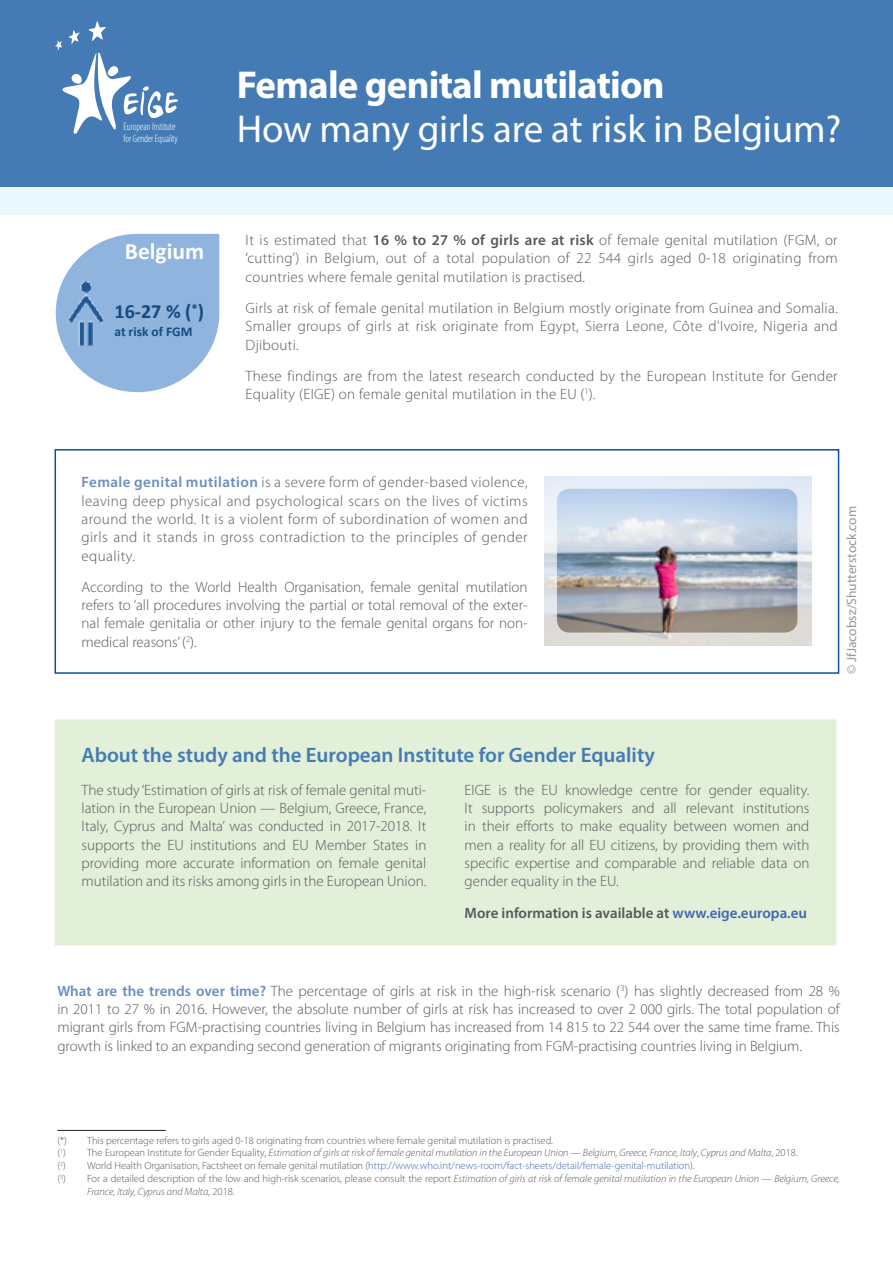
<style>
.page{position:relative;width:893px;height:1263px;background:#fff}
.page>*{position:absolute;margin:0;border:0;box-sizing:border-box;transform-origin:0 0}
.Factsheet_title{font:39px "Myriad Pro";letter-spacing:-.005em;color:#fff}
.Factsheet_title-2{font:700 39px "Myriad Pro";letter-spacing:-.02em;color:#fff}
.t1{font:700 23.55px "Calibri";color:#fff}
.box_title{font:600 21px "Myriad Pro";color:#457bb5}
.t2{font:700 20.1px "Calibri";color:#174a7e}
.body{font:300 15px/18.3px "Myriad Pro";letter-spacing:.02em;color:#57585a;text-align:justify}
.box_body{font:300 15px/18.3px "Myriad Pro";color:#57585a;text-align:justify}
.box_body-2{font:600 15px "Myriad Pro";color:#57585a}
.t3{font:13.5px "Myriad Pro";color:#7a7c7f}
.t4{font:700 13.35px "Calibri";color:#174a7e}
.t5{font:300 condensed 10.8px/12px "Myriad Pro";letter-spacing:-.01em;color:#fff}
.footnotes{font:italic 300 10.5px/12.9px "Myriad Pro";color:#57585a}
.FN{font:italic 300 10.5px "Myriad Pro";color:#57585a}
.footnotes-2{font:300 10.5px "Myriad Pro";color:#4365b0}
.FN-2{font:300 10.5px "Myriad Pro";color:#57585a}
.s1{font-weight:600}
.s2{font-weight:600;color:#6a8ec2}
.s3{color:#4365b0}
.s4{font-style:normal}
.s5{color:#57585a}
</style>
<div class="page">
<div style="left:0;top:0;width:893px;height:187px;background:#457bb5"></div>
<div style="left:0;top:187px;width:893px;height:28px;background:#eaf7fd"></div>
<svg style="left:55px;top:21px;width:123px;height:113px"></svg>
<hr style="left:57px;top:1130px;width:109px;height:1px;background:#231f20">
<div style="left:55px;top:449px;width:784px;height:225px;border:2px solid #0d4da1"></div>
<svg style="left:67px;top:234px;width:152px;height:158px"></svg>
<img style="left:55px;top:273px;width:71px;height:80px">
<div style="left:55px;top:720px;width:781px;height:225px;background:#e2efd9"></div>
<div style="left:55px;top:719px;width:781px;height:226px;border:2px solid #e2efd9"></div>
<img style="left:545px;top:476px;width:266px;height:170px">
<img style="left:557px;top:489px;width:240px;height:143px">
<p class="t5" style="left:124px;top:120px;width:56px">European Institute for Gender Equality</p>
<p class="t1" style="left:125px;top:236px;width:81px">Belgium</p>
<p class="t2" style="left:114px;top:298px;width:91px">16-27 % (<sup>*</sup>)</p>
<p class="t4" style="left:114px;top:323px;width:80px">at risk of FGM</p>
<p class="Factsheet_title-2" style="left:237px;top:59px;width:429px">Female genital mutilation</p>
<p class="Factsheet_title" style="left:237px;top:105px;width:606px">How many girls are at risk in Belgium?</p>
<p class="body" style="left:246px;top:231px;width:594px">It is estimated that <span class="s1">16 % to 27 % of girls are at risk</span> of female genital mutilation (FGM, or ‘cutting’) in Belgium, out of a total population of 22 544 girls aged 0-18 originating from countries where female genital mutilation is practised.</p>
<p class="body" style="left:246px;top:299px;width:594px">Girls at risk of female genital mutilation in Belgium mostly originate from Guinea and Somalia.<br>Smaller groups of girls at risk originate from Egypt, Sierra Leone, Côte d'Ivoire, Nigeria and Djibouti.</p>
<p class="body" style="left:246px;top:367px;width:594px">These findings are from the latest research conducted by the European Institute for Gender<br>Equality (EIGE) on female genital mutilation in the EU (<sup>1</sup>).</p>
<p class="body" style="left:82px;top:473px;width:448px"><span class="s2">Female genital mutilation</span> is a severe form of gender-based violence, leaving deep physical and psychological scars on the lives of victims around the world. It is a violent form of subordination of women and girls and it stands in gross contradiction to the principles of gender equality.</p>
<p class="body" style="left:82px;top:578px;width:448px">According to the World Health Organisation, female genital mutilation refers to ‘all procedures involving the partial or total removal of the exter&shy;nal female genitalia or other injury to the female genital organs for non&shy;medical reasons’ (<sup>2</sup>).</p>
<p class="box_title" style="left:82px;top:742px;width:575px">About the study and the European Institute for Gender Equality</p>
<p class="box_body" style="left:82px;top:781px;width:346px">The study ‘Estimation of girls at risk of female genital muti&shy;lation in the European Union — Belgium, Greece, France, Italy, Cyprus and Malta’ was conducted in 2017-2018. It supports the EU institutions and EU Member States in providing more accurate information on female genital mutilation and its risks among girls in the European Union.</p>
<p class="box_body" style="left:465px;top:781px;width:346px">EIGE is the EU knowledge centre for gender equality.<br>It supports policymakers and all relevant institutions in their efforts to make equality between women and men a reality for all EU citizens, by providing them with specific expertise and comparable and reliable data on gender equality in the EU.</p>
<p class="box_body-2" style="left:465px;top:903px;width:344px">More information is available at <span class="s3">www.eige.europa.eu</span></p>
<p class="t3" style="left:843px;top:674px;width:170px;rotate:-90deg">© JfJacobsz/Shutterstock.com</p>
<p class="body" style="left:57px;top:982px;width:784px"><span class="s2">What are the trends over time?</span> The percentage of girls at risk in the high-risk scenario (<sup>3</sup>) has slightly decreased from 28 % in 2011 to 27 % in 2016. However, the absolute number of girls at risk has increased to over 2 000 girls. The total population of migrant girls from FGM-practising countries living in Belgium has increased from 14 815 to 22 544 over the same time frame. This growth is linked to an expanding second generation of migrants originating from FGM-practising countries living in Belgium.</p>
<p class="FN-2" style="left:57px;top:1134px;width:11px">(*)</p>
<p class="FN-2" style="left:87px;top:1134px;width:467px">This percentage refers to girls aged 0-18 originating from countries where female genital mutilation is practised.</p>
<p class="FN" style="left:57px;top:1147px;width:742px"><span class="s4">(</span><sup>1</sup><span class="s4">) The European Institute for Gender Equality,</span> Estimation of girls at risk of female genital mutilation in the European Union — Belgium, Greece, France, Italy<span class="s4">,</span> Cyprus and Malta<span class="s4">, 2018.</span></p>
<p class="footnotes-2" style="left:57px;top:1160px;width:639px"><span class="s5">(</span><sup>2</sup><span class="s5">) World Health Organisation, Factsheet on female genital mutilation (</span>http://www.who.int/news-room/fact-sheets/detail/female-genital-mutilation<span class="s5">).</span></p>
<p class="footnotes" style="left:87px;top:1172px;width:754px;text-indent:-30px"><span class="s4">(</span><sup>3</sup><span class="s4">) For a detailed description of the low and high-risk scenarios, please consult the report</span> Estimation of girls at risk of female genital mutilation in the European Union — Belgium, Greece,<br>France, Italy, Cyprus and Malta<span class="s4">, 2018.</span></p>
</div>
